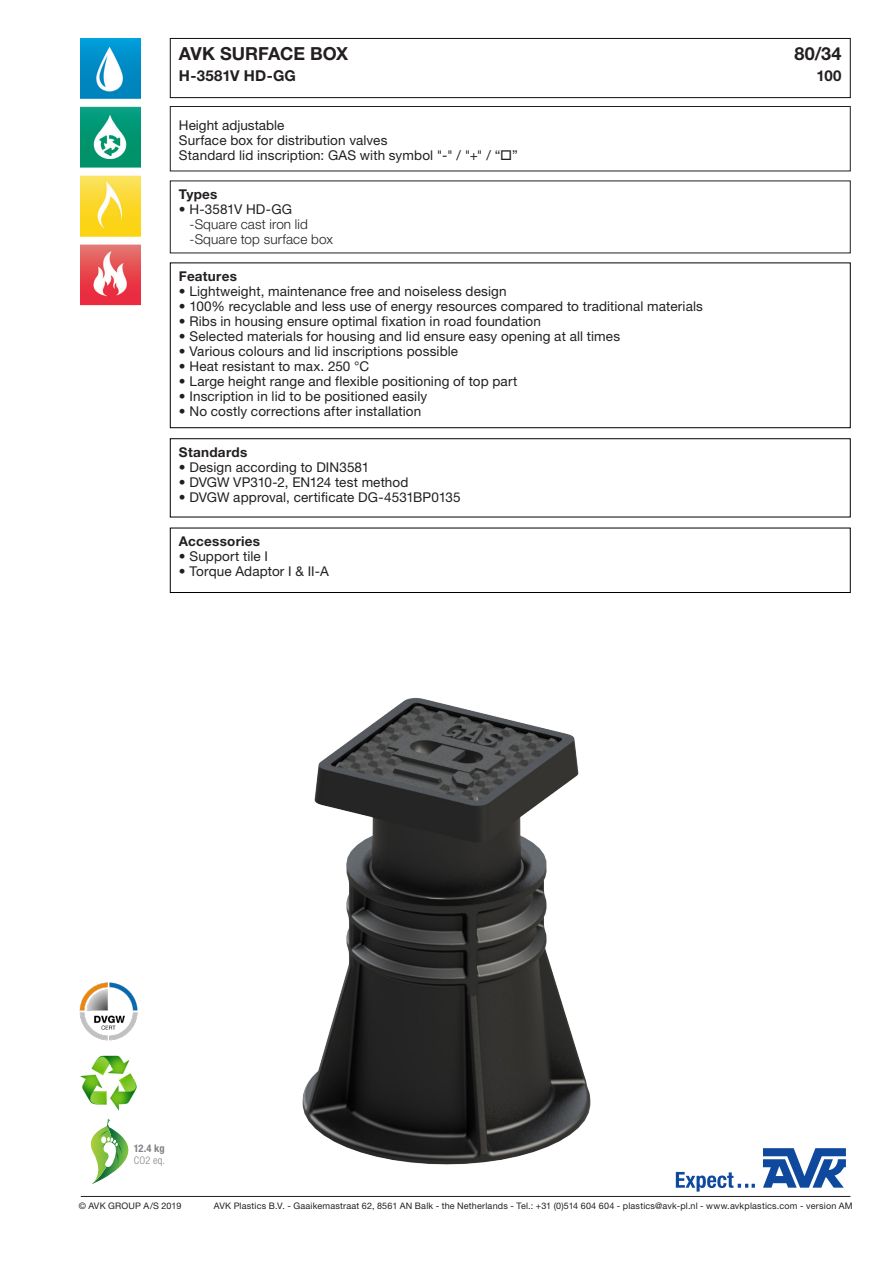
<style>
.page{position:relative;width:893px;height:1263px;background:#fff}
.page>*{position:absolute;margin:0;border:0;box-sizing:border-box;transform-origin:0 0}
.Headline{font:700 18px "Helvetica Neue LT Pro";color:#231f20}
.Headline-2{font:700 15px "Helvetica Neue LT Pro";letter-spacing:.01em;color:#231f20}
.body_copy_bullet{font:13.5px "Helvetica Neue LT Pro";letter-spacing:.01em;color:#231f20}
.Body_copy{font:13.5px "Helvetica Neue LT Pro";letter-spacing:.01em;color:#231f20}
.body_copy_bullet-2{font:300 13.5px "Helvetica Neue LT Pro";letter-spacing:.01em;color:#231f20}
.Body_copy_headline{font:700 13.5px "Helvetica Neue LT Pro";letter-spacing:.02em;color:#231f20}
.body_copy_bullet-3{font:700 13.5px "Helvetica Neue LT Pro";letter-spacing:.02em;color:#231f20}
.Body_copy-2{font:700 condensed 10.5px "Helvetica Neue LT Pro";color:#808285}
.Body_copy-3{font:300 condensed 10.5px "Helvetica Neue LT Pro";color:#808285}
.Address_and_copyrigh{font:9px "Helvetica Neue LT Pro";letter-spacing:.025em;color:#231f20}
</style>
<div class="page">
<img style="left:109px;top:697px;width:591px;height:495px">
<div style="left:170px;top:263px;width:680px;height:165px;border:1px solid #000"></div>
<div style="left:170px;top:106px;width:680px;height:65px;border:1px solid #231f20"></div>
<img style="left:81px;top:38px;width:59px;height:822px">
<svg style="left:763px;top:1148px;width:83px;height:40px"></svg>
<svg style="left:676px;top:1172px;width:79px;height:19px"></svg>
<hr style="left:81px;top:1196px;width:769px;height:1px;background:#231f20">
<div style="left:170px;top:528px;width:680px;height:65px;border:1px solid #000"></div>
<div style="left:170px;top:438px;width:680px;height:79px;border:1px solid #000"></div>
<img style="left:80px;top:1054px;width:58px;height:58px">
<img style="left:79px;top:982px;width:59px;height:58px">
<svg style="left:90px;top:1118px;width:41px;height:66px"></svg>
<div style="left:170px;top:38px;width:680px;height:60px;border:1px solid #0c1010"></div>
<p class="Headline" style="left:179px;top:42px;width:171px">AVK SURFACE BOX</p>
<p class="Headline" style="left:794px;top:42px;width:49px">80/34</p>
<p class="Headline-2" style="left:179px;top:66px;width:119px">H-3581V HD-GG</p>
<p class="Headline-2" style="left:816px;top:66px;width:27px">100</p>
<p class="body_copy_bullet" style="left:179px;top:117px;width:107px">Height adjustable</p>
<p class="Body_copy" style="left:179px;top:132px;width:210px">Surface box for distribution valves</p>
<p class="Body_copy" style="left:179px;top:147px;width:340px">Standard lid inscription: GAS with symbol "-" / "+" / “□”</p>
<p class="body_copy_bullet-3" style="left:179px;top:186px;width:40px">Types</p>
<p class="body_copy_bullet" style="left:179px;top:201px;width:115px">• H-3581V HD-GG</p>
<p class="body_copy_bullet-2" style="left:190px;top:216px;width:120px">-Square cast iron lid</p>
<p class="body_copy_bullet-2" style="left:190px;top:231px;width:145px">-Square top surface box</p>
<p class="Body_copy_headline" style="left:179px;top:268px;width:60px">Features</p>
<p class="body_copy_bullet" style="left:179px;top:283px;width:329px">• Lightweight, maintenance free and noiseless design</p>
<p class="body_copy_bullet" style="left:179px;top:298px;width:525px">• 100% recyclable and less use of energy resources compared to traditional materials</p>
<p class="body_copy_bullet" style="left:179px;top:313px;width:363px">• Ribs in housing ensure optimal fixation in road foundation</p>
<p class="body_copy_bullet" style="left:179px;top:328px;width:443px">• Selected materials for housing and lid ensure easy opening at all times</p>
<p class="body_copy_bullet" style="left:179px;top:343px;width:281px">• Various colours and lid inscriptions possible</p>
<p class="body_copy_bullet" style="left:179px;top:358px;width:192px">• Heat resistant to max. 250 °C</p>
<p class="body_copy_bullet" style="left:179px;top:373px;width:340px">• Large height range and flexible positioning of top part</p>
<p class="body_copy_bullet" style="left:179px;top:388px;width:250px">• Inscription in lid to be positioned easily</p>
<p class="body_copy_bullet" style="left:179px;top:403px;width:244px">• No costly corrections after installation</p>
<p class="body_copy_bullet-3" style="left:179px;top:444px;width:70px">Standards</p>
<p class="body_copy_bullet" style="left:179px;top:459px;width:192px">• Design according to DIN3581</p>
<p class="body_copy_bullet" style="left:179px;top:474px;width:231px">• DVGW VP310-2, EN124 test method</p>
<p class="body_copy_bullet" style="left:179px;top:489px;width:283px">• DVGW approval, certificate DG-4531BP0135</p>
<p class="Body_copy_headline" style="left:179px;top:533px;width:83px">Accessories</p>
<p class="Body_copy" style="left:179px;top:548px;width:91px">• Support tile I</p>
<p class="Body_copy" style="left:179px;top:563px;width:151px">• Torque Adaptor I &amp; II-A</p>
<p class="Body_copy-2" style="left:134px;top:1141px;width:32px">12.4 kg</p>
<p class="Body_copy-3" style="left:134px;top:1154px;width:33px">CO2 eq.</p>
<p class="Address_and_copyrigh" style="left:79px;top:1201px;width:104px">© AVK GROUP A/S 2019</p>
<p class="Address_and_copyrigh" style="left:214px;top:1201px;width:640px">AVK Plastics B.V. - Gaaikemastraat 62, 8561 AN Balk - the Netherlands - Tel.: +31 (0)514 604 604 - plastics@avk-pl.nl - www.avkplastics.com - version AM</p>
</div>
